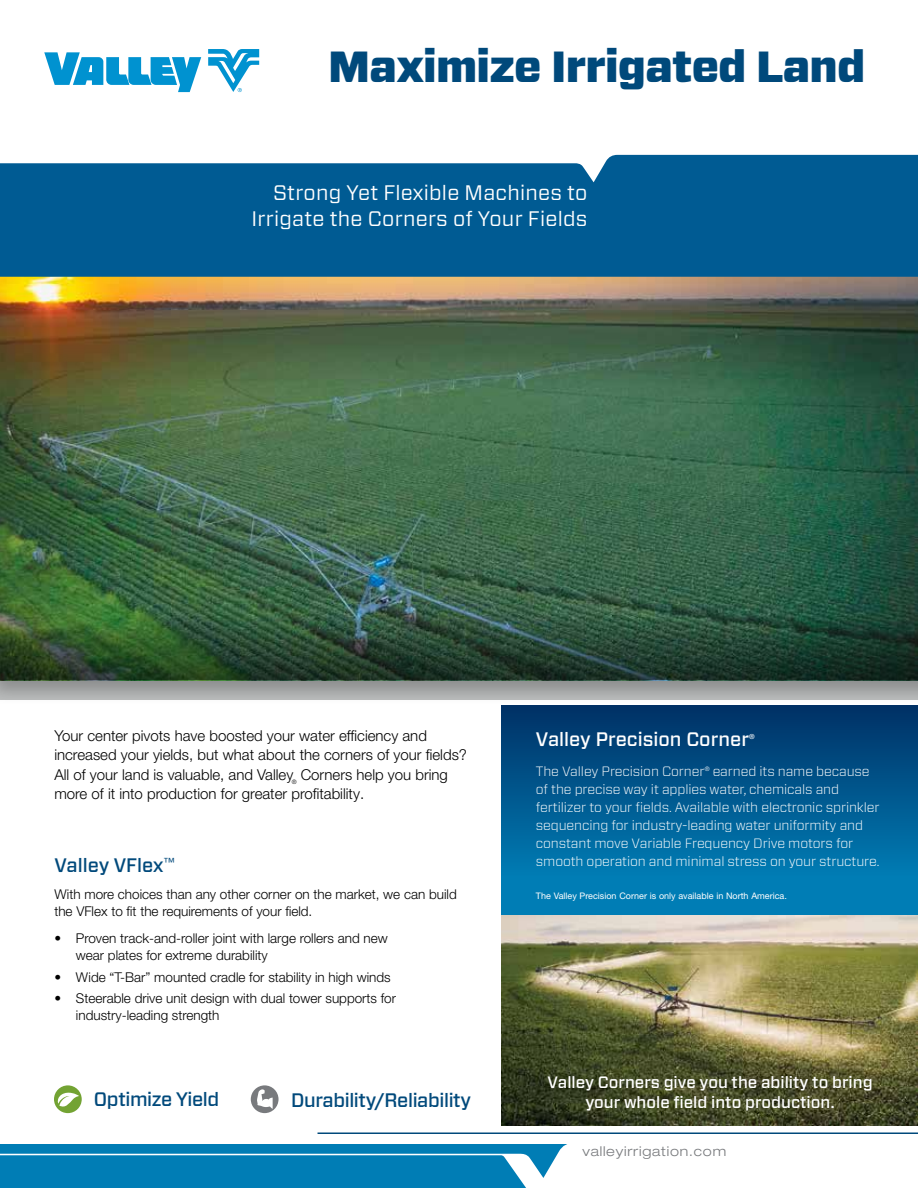
<style>
.page{position:relative;width:918px;height:1188px;background:#fff}
.page>*{position:absolute;margin:0;border:0;box-sizing:border-box;transform-origin:0 0}
.t1{font:900 43.5px "Forza";letter-spacing:-.02em;color:#00497b}
.t2{font:21px/25.2px "Forza";letter-spacing:.01em;color:#fff;text-align:right}
.t3{font:500 19.5px "Forza";letter-spacing:-.02em;color:#00497b}
.t4{font:500 19.5px "Forza";color:#fff}
.t5{font:500 19.5px "Forza";color:#00497b}
.t6{font:500 16.5px/19.8px "Forza";color:#fff;text-align:center}
.t7{font:300 15px/19.5px "Helvetica Neue LT Pro";color:#000}
.t8{font:300 13.5px/16.5px "Helvetica Neue LT Pro";color:#000}
.t9{font:300 13.5px/18px "Forza";letter-spacing:-.01em;color:#fff}
.t10{font:300 expanded 13.5px "Helvetica Neue LT Pro";letter-spacing:.06em;color:#787a7d}
.t11{font:9px "Helvetica Neue LT Pro";color:#fff}
.t12{font:500 7.05px "Helvetica Neue LT Pro";color:#fff}
.t13{font:300 6.15px "Helvetica Neue LT Pro";color:#000}
</style>
<div class="page">
<svg style="left:0;top:1144px;width:567px;height:44px;background:#1688bb"></svg>
<div style="left:0;top:255px;width:918px;height:450px;background:#000;opacity:.26"></div>
<img style="left:0;top:277px;width:918px;height:336px">
<div style="left:501px;top:705px;width:417px;height:420px;background:#007db5"></div>
<svg style="left:208px;top:49px;width:51px;height:43px"></svg>
<svg style="left:44px;top:52px;width:157px;height:40px"></svg>
<div style="left:0;top:155px;width:918px;height:122px;background:#005b93"></div>
<hr style="left:318px;top:1132px;width:600px;height:2px;background:#00497b">
<div style="left:54px;top:1085px;width:28px;height:28px;background:#73a333;border-radius:50%"></div>
<svg style="left:57px;top:1090px;width:22px;height:19px"></svg>
<div style="left:251px;top:1085px;width:28px;height:28px;background:#787a7d;border-radius:50%"></div>
<svg style="left:257px;top:1089px;width:16px;height:20px"></svg>
<svg style="left:0;top:613px;width:918px;height:67px;background:#274731"></svg>
<img style="left:501px;top:915px;width:417px;height:210px">
<div style="left:501px;top:705px;width:417px;height:171px;background:linear-gradient(to bottom,#003065,#007cb4)"></div>
<h1 class="t1" style="left:328px;top:38px;width:539px">Maximize Irrigated Land</h1>
<h2 class="t2" style="left:251px;top:180px;width:338px">Strong Yet Flexible Machines to<br>Irrigate the Corners of Your Fields</h2>
<p class="t7" style="left:54px;top:725px;width:414px">Your center pivots have boosted your water efficiency and increased your yields, but what about the corners of your fields?<br>All of your land is valuable, and Valley</p>
<p class="t13" style="left:292px;top:778px;width:6px">®</p>
<p class="t7" style="left:54px;top:764px;width:395px;text-indent:246px">Corners help you bring more of it into production for greater profitability.</p>
<h3 class="t5" style="left:54px;top:852px;width:122px">Valley VFlex<sup>™</sup></h3>
<p class="t8" style="left:54px;top:886px;width:404px">With more choices than any other corner on the market, we can build the VFlex to fit the requirements of your field.</p>
<p class="t8" style="left:76px;top:930px;width:313px;text-indent:-22px">• Proven track-and-roller joint with large rollers and new wear plates for extreme durability</p>
<p class="t8" style="left:54px;top:968px;width:338px">• Wide “T-Bar” mounted cradle for stability in high winds</p>
<p class="t8" style="left:76px;top:990px;width:322px;text-indent:-22px">• Steerable drive unit design with dual tower supports for industry-leading strength</p>
<h3 class="t3" style="left:94px;top:1086px;width:127px">Optimize Yield</h3>
<h3 class="t3" style="left:291px;top:1087px;width:181px">Durability/Reliability</h3>
<h3 class="t4" style="left:536px;top:726px;width:215px">Valley Precision Corner</h3>
<p class="t12" style="left:749px;top:732px;width:7px">®</p>
<p class="t9" style="left:536px;top:762px;width:345px">The Valley Precision Corner<sup>®</sup> earned its name because of the precise way it applies water, chemicals and fertilizer to your fields. Available with electronic sprinkler sequencing for industry-leading water uniformity and constant move Variable Frequency Drive motors for smooth operation and minimal stress on your structure.</p>
<p class="t11" style="left:536px;top:890px;width:252px">The Valley Precision Corner is only available in North America.</p>
<p class="t6" style="left:548px;top:1073px;width:327px">Valley Corners give you the ability to bring your whole field into production.</p>
<p class="t10" style="left:582px;top:1143px;width:145px">valleyirrigation.com</p>
</div>
